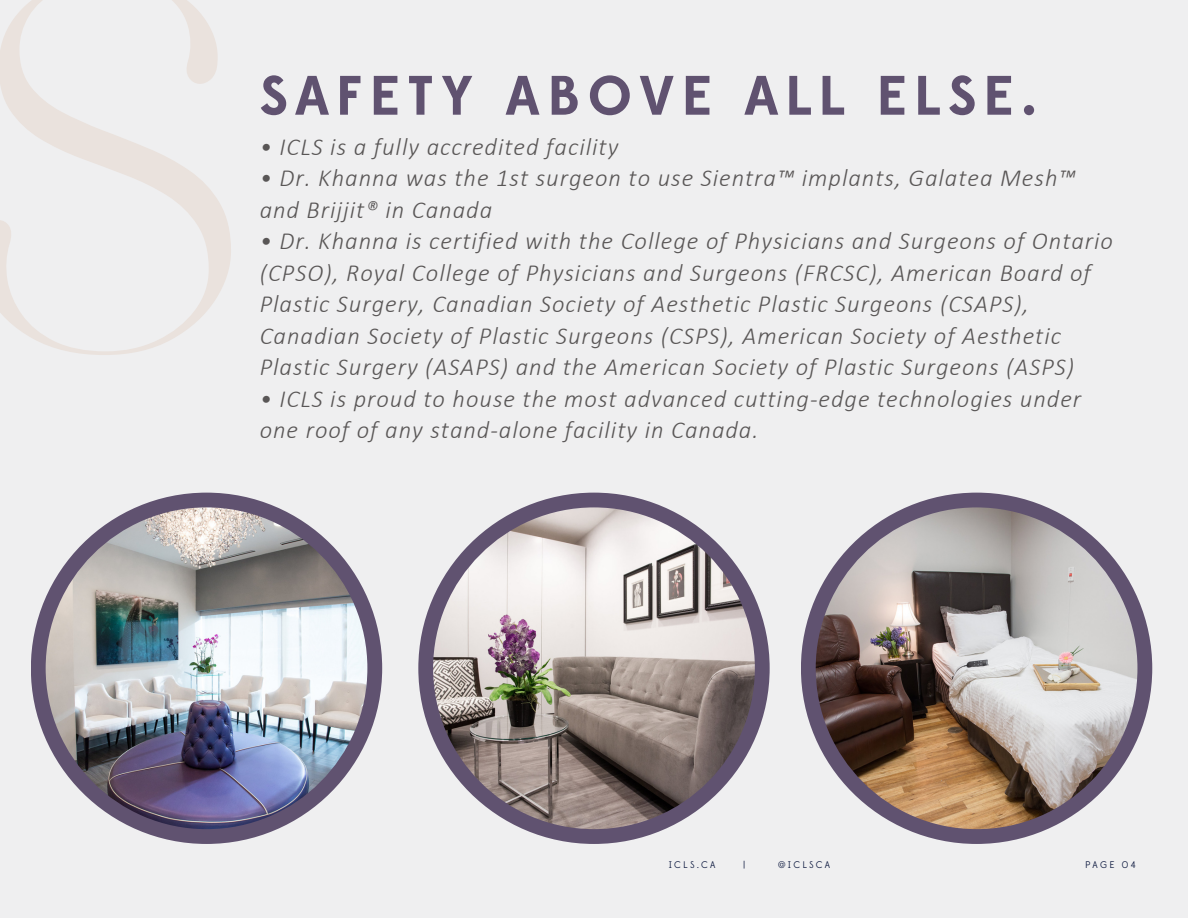
<style>
.page{position:relative;width:1188px;height:918px;background:#efeff0}
.page>*{position:absolute;margin:0;border:0;box-sizing:border-box;transform-origin:0 0}
.t1{font:700 55.5px "Edmondsans";letter-spacing:.13em;color:#605270}
.t2{font:italic 300 24.6px/31.5px "Calibri";letter-spacing:.04em;color:#595656}
.t3{font:9.6px "Edmondsans";letter-spacing:.23em;color:#0d193f}
</style>
<div class="page">
<div style="left:31px;top:493px;width:351px;height:351px;background:#605270;border-radius:50%"></div>
<div style="left:418px;top:493px;width:352px;height:351px;background:#605270;border-radius:50%"></div>
<div style="left:801px;top:493px;width:351px;height:351px;background:#605270;border-radius:50%"></div>
<img style="left:46px;top:507px;width:321px;height:322px;border-radius:50%">
<img style="left:433px;top:507px;width:322px;height:322px;border-radius:50%">
<img style="left:816px;top:507px;width:321px;height:322px;border-radius:50%">
<p class="t1" style="left:260px;top:61px;width:778px">SAFETY ABOVE ALL ELSE.</p>
<p class="t2" style="left:260px;top:133px;width:360px">• ICLS is a fully accredited facility</p>
<p class="t2" style="left:260px;top:165px;width:817px">• Dr. Khanna was the 1st surgeon to use Sientra™ implants, Galatea Mesh™ and Brijjit® in Canada</p>
<p class="t2" style="left:260px;top:228px;width:855px">• Dr. Khanna is certified with the College of Physicians and Surgeons of Ontario (CPSO), Royal College of Physicians and Surgeons (FRCSC), American Board of Plastic Surgery, Canadian Society of Aesthetic Plastic Surgeons (CSAPS), Canadian Society of Plastic Surgeons (CSPS), American Society of Aesthetic Plastic Surgery (ASAPS) and the American Society of Plastic Surgeons (ASPS)</p>
<p class="t2" style="left:260px;top:385px;width:823px">• ICLS is proud to house the most advanced cutting-edge technologies under one roof of any stand-alone facility in Canada.</p>
<p class="t3" style="left:669px;top:859px;width:48px">ICLS.CA</p>
<p class="t3" style="left:743px;top:859px;width:4px">|</p>
<p class="t3" style="left:778px;top:859px;width:53px">@ICLSCA</p>
<p class="t3" style="left:1085px;top:859px;width:52px">PAGE 04</p>
</div>
